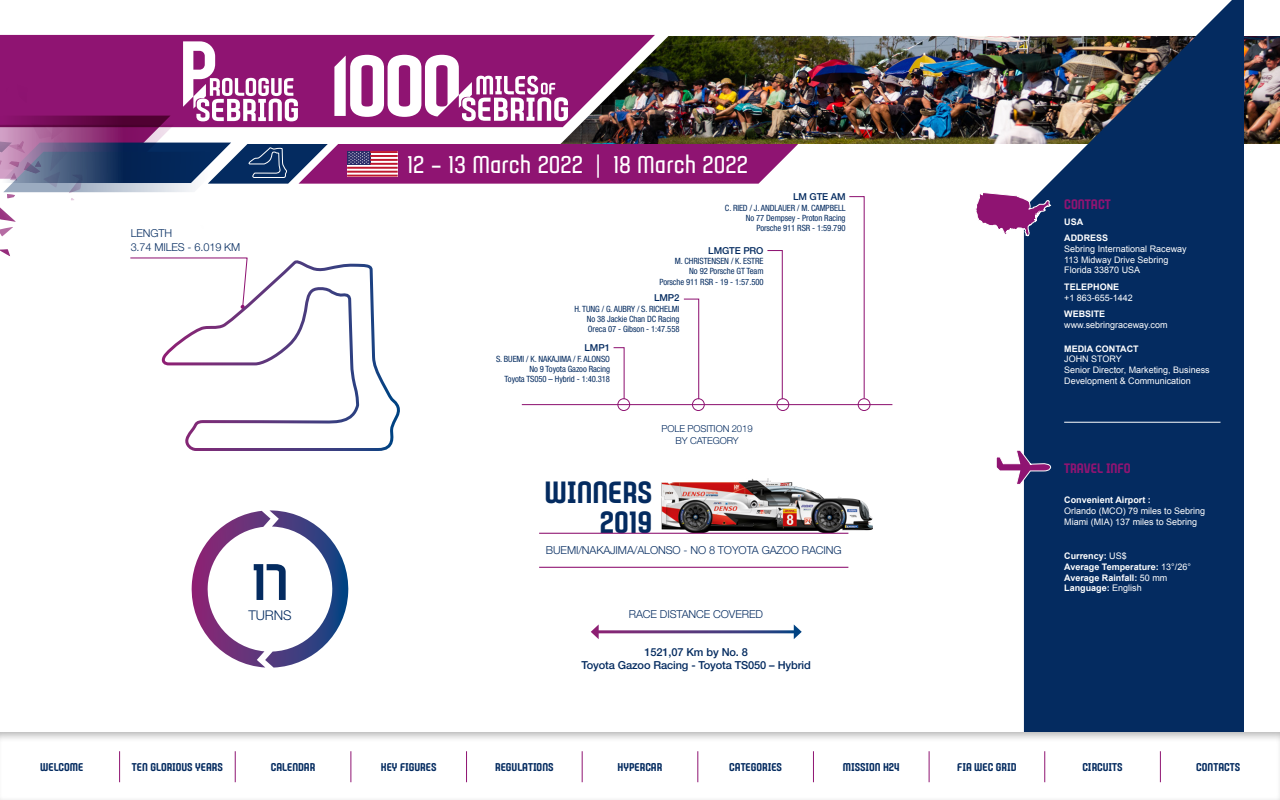
<style>
.page{position:relative;width:1280px;height:800px;background:#fff}
.page>*{position:absolute;margin:0;border:0;box-sizing:border-box;transform-origin:0 0}
.t1{font:56px "Gubia Black Alternate";color:#042b60}
.t2{font:33.6px/30px "Gubia Black Alternate";color:#042b60;text-align:right}
.t3{font:26.4px "Gubia Bold Alternate";color:#fff}
.t4{font:15px "Gubia Black Alternate";color:#8f1472}
.t5{font:300 13.4px "Helvetica Neue LT Std";letter-spacing:-.01em;color:#042b60}
.t6{font:12.4px "Gubia Black Alternate";color:#042b60}
.t7{font:300 11px "Helvetica Neue LT Std";letter-spacing:-.01em;color:#042b60}
.t8{font:500 11px/13.3px "Helvetica Neue LT Std";letter-spacing:-.01em;color:#042b60;text-align:center}
.t9{font:300 10.9px/13.1px "Helvetica Neue LT Std";letter-spacing:-.01em;color:#042b60}
.t10{font:300 9.6px/11.5px "Helvetica Neue LT Std";letter-spacing:-.01em;color:#042b60;text-align:center}
.t11{font:500 9.6px "Helvetica Neue LT Std";letter-spacing:-.01em;color:#042b60}
.t12{font:9px/10.8px "Arial";color:#fff}
.t13{font:700 9px/10.8px "Arial";color:#fff}
.t14{font:condensed 8.6px/10.3px "Helvetica Neue LT Std";letter-spacing:-.01em;color:#042b60;text-align:right}
.s1{font-weight:400}
</style>
<div class="page">
<img style="left:662px;top:479px;width:210px;height:54px">
<img style="left:663px;top:36px;width:617px;height:108px">
<svg style="left:0;top:249px;width:10px;height:7px"></svg>
<div style="left:0;top:35px;width:655px;height:6px;background:#8f1472"></div>
<img style="left:0;top:41px;width:798px;height:196px">
<svg style="left:191px;top:510px;width:158px;height:158px"></svg>
<hr style="left:539px;top:533px;width:309px;height:1px;background:#8f1472">
<hr style="left:539px;top:567px;width:309px;height:1px;background:#8f1472">
<svg style="left:130px;top:257px;width:32px;height:2px"></svg>
<hr style="left:522px;top:404px;width:370px;height:1px;background:#8f1472">
<div style="left:617px;top:398px;width:13px;height:13px;border:1px solid #8f1472;border-radius:50%"></div>
<svg style="left:613px;top:347px;width:12px;height:53px"></svg>
<div style="left:692px;top:398px;width:13px;height:13px;border:1px solid #8f1472;border-radius:50%"></div>
<svg style="left:683px;top:298px;width:17px;height:102px"></svg>
<div style="left:776px;top:398px;width:13px;height:13px;border:1px solid #8f1472;border-radius:50%"></div>
<svg style="left:767px;top:250px;width:16px;height:150px"></svg>
<div style="left:858px;top:398px;width:12px;height:13px;border:1px solid #8f1472;border-radius:50%"></div>
<svg style="left:849px;top:196px;width:16px;height:204px"></svg>
<svg style="left:1024px;top:0;width:220px;height:725px;background:#193a67"></svg>
<svg style="left:591px;top:624px;width:8px;height:15px"></svg>
<svg style="left:794px;top:624px;width:8px;height:15px"></svg>
<svg style="left:162px;top:257px;width:238px;height:194px"></svg>
<hr style="left:1064px;top:422px;width:157px;height:1px;background:#fff">
<svg style="left:996px;top:450px;width:55px;height:35px"></svg>
<svg style="left:975px;top:192px;width:76px;height:48px"></svg>
<div style="left:0;top:725px;width:1280px;height:75px;background:#000;opacity:.3"></div>
<hr style="left:119px;top:751px;width:1px;height:31px;background:#8f1472">
<hr style="left:235px;top:751px;width:1px;height:31px;background:#8f1472">
<hr style="left:350px;top:751px;width:1px;height:31px;background:#8f1472">
<hr style="left:466px;top:751px;width:1px;height:31px;background:#8f1472">
<hr style="left:582px;top:751px;width:1px;height:31px;background:#8f1472">
<hr style="left:697px;top:751px;width:1px;height:31px;background:#8f1472">
<hr style="left:813px;top:751px;width:1px;height:31px;background:#8f1472">
<hr style="left:929px;top:751px;width:1px;height:31px;background:#8f1472">
<hr style="left:1044px;top:751px;width:1px;height:31px;background:#8f1472">
<hr style="left:1160px;top:751px;width:1px;height:31px;background:#8f1472">
<p class="t9" style="left:131px;top:227px;width:111px">LENGTH<br>3.74 MILES - 6.019 KM</p>
<h1 class="t1" style="left:252px;top:543px;width:38px">17</h1>
<h3 class="t5" style="left:248px;top:607px;width:45px">TURNS</h3>
<h3 class="t3" style="left:407px;top:147px;width:342px">12 – 13 March 2022 | 18 March 2022</h3>
<p class="t11" style="left:793px;top:191px;width:54px">LM GTE AM</p>
<p class="t14" style="left:725px;top:202px;width:122px">C. RIED / J. ANDLAUER / M. CAMPBELL<br>No 77 Dempsey - Proton Racing<br>Porsche 911 RSR - 1:59.790</p>
<p class="t11" style="left:708px;top:244px;width:57px">LMGTE PRO</p>
<p class="t14" style="left:659px;top:256px;width:106px">M. CHRISTENSEN / K. ESTRE<br>No 92 Porsche GT Team<br>Porsche 911 RSR - 19 - 1:57.500</p>
<p class="t11" style="left:654px;top:292px;width:27px">LMP2</p>
<p class="t14" style="left:587px;top:303px;width:94px;text-align:justify;text-indent:-12px">H. TUNG / G. AUBRY / S. RICHELMI No 38 Jackie Chan DC Racing Oreca 07 - Gibson - 1:47.558</p>
<p class="t11" style="left:585px;top:342px;width:27px">LMP1</p>
<p class="t14" style="left:496px;top:353px;width:115px">S. BUEMI / K. NAKAJIMA / F. ALONSO<br>No 9 Toyota Gazoo Racing<br>Toyota TS050 – Hybrid - 1:40.318</p>
<p class="t10" style="left:661px;top:423px;width:93px">POLE POSITION 2019<br>BY CATEGORY</p>
<h2 class="t2" style="left:545px;top:475px;width:109px">WINNERS<br>2019</h2>
<p class="t7" style="left:546px;top:543px;width:297px">BUEMI/NAKAJIMA/ALONSO - NO 8 TOYOTA GAZOO RACING</p>
<p class="t7" style="left:629px;top:607px;width:136px">RACE DISTANCE COVERED</p>
<p class="t8" style="left:582px;top:645px;width:231px">1521,07 Km by No. 8<br>Toyota Gazoo Racing - Toyota TS050 – Hybrid</p>
<h3 class="t4" style="left:1064px;top:193px;width:48px">CONTACT</h3>
<p class="t13" style="left:1064px;top:213px;width:46px;line-height:16.5px">USA<br>ADDRESS</p>
<p class="t12" style="left:1064px;top:243px;width:124px">Sebring International Raceway<br>113 Midway Drive Sebring<br>Florida 33870 USA</p>
<p class="t13" style="left:1064px;top:282px;width:57px">TELEPHONE</p>
<p class="t12" style="left:1064px;top:292px;width:70px">+1 863-655-1442</p>
<p class="t13" style="left:1064px;top:309px;width:43px">WEBSITE</p>
<p class="t12" style="left:1064px;top:320px;width:105px">www.sebringraceway.com</p>
<p class="t13" style="left:1064px;top:343px;width:76px">MEDIA CONTACT</p>
<p class="t12" style="left:1064px;top:354px;width:147px">JOHN STORY<br>Senior Director, Marketing, Business<br>Development &amp; Communication</p>
<h3 class="t4" style="left:1064px;top:458px;width:68px">TRAVEL INFO</h3>
<p class="t13" style="left:1064px;top:495px;width:88px">Convenient Airport :</p>
<p class="t12" style="left:1064px;top:505px;width:143px">Orlando (MCO) 79 miles to Sebring<br>Miami (MIA) 137 miles to Sebring</p>
<p class="t13" style="left:1064px;top:551px;width:128px">Currency: <span class="s1">US$<br></span>Average Temperature: <span class="s1">13°/26°<br></span>Average Rainfall: <span class="s1">50 mm<br></span>Language: <span class="s1">English</span></p>
<h3 class="t6" style="left:40px;top:759px;width:45px">WELCOME</h3>
<h3 class="t6" style="left:132px;top:759px;width:92px">TEN GLORIOUS YEARS</h3>
<h3 class="t6" style="left:271px;top:759px;width:46px">CALENDAR</h3>
<h3 class="t6" style="left:381px;top:759px;width:57px">KEY FIGURES</h3>
<h3 class="t6" style="left:495px;top:759px;width:60px">REGULATIONS</h3>
<h3 class="t6" style="left:618px;top:759px;width:46px">HYPERCAR</h3>
<h3 class="t6" style="left:729px;top:759px;width:54px">CATEGORIES</h3>
<h3 class="t6" style="left:843px;top:759px;width:58px">MISSION H24</h3>
<h3 class="t6" style="left:957px;top:759px;width:61px">FIA WEC GRID</h3>
<h3 class="t6" style="left:1082px;top:759px;width:42px">CIRCUITS</h3>
<h3 class="t6" style="left:1196px;top:759px;width:45px">CONTACTS</h3>
</div>
